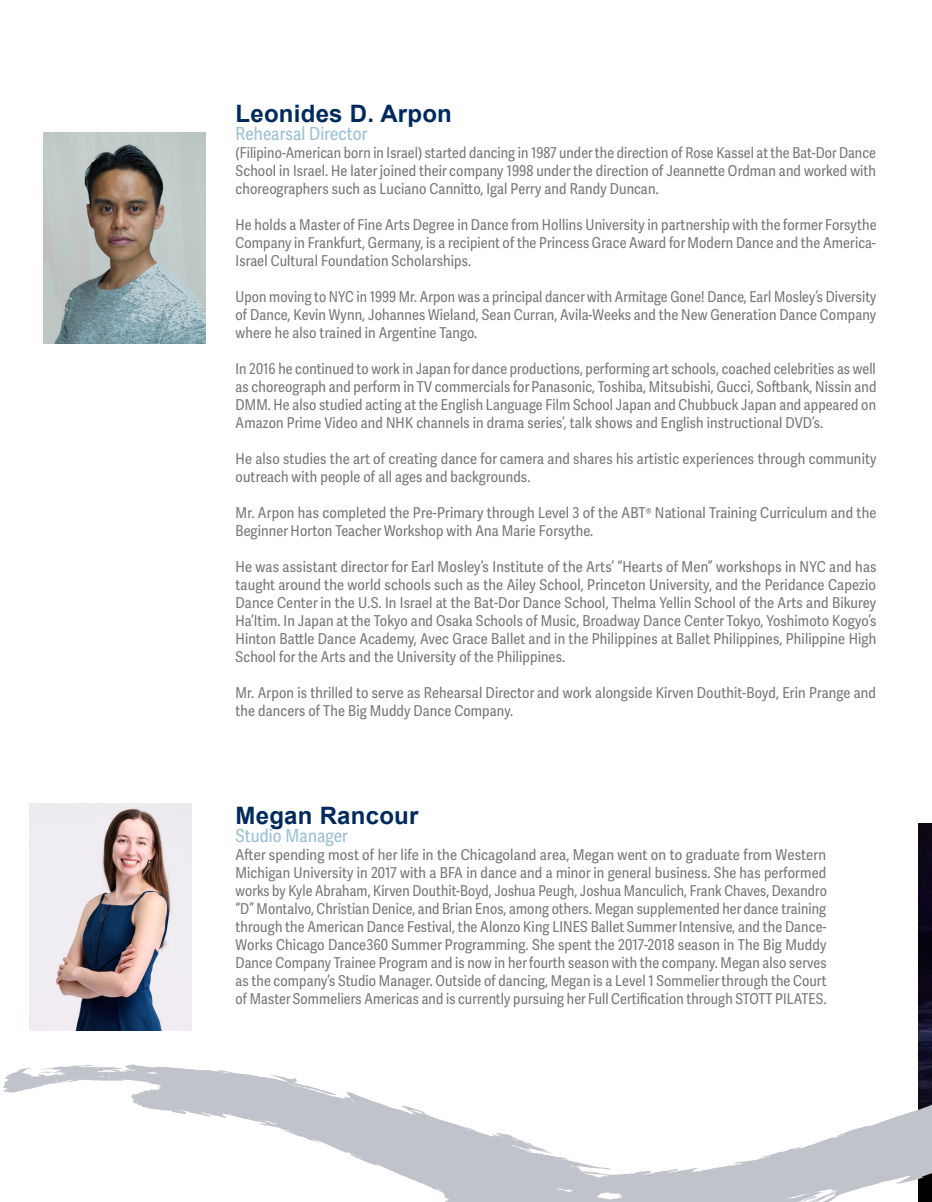
<style>
.page{position:relative;width:932px;height:1202px;background:#fff}
.page>*{position:absolute;margin:0;border:0;box-sizing:border-box;transform-origin:0 0}
.t1{font:700 24px "Arial";letter-spacing:.01em;color:#002a5d}
.t2{font:18px "Adelle Sans Cnd";letter-spacing:.01em;color:#9ac0d4}
.t3{font:15px/18px "Adelle Sans Cnd";letter-spacing:.01em;color:#76787b;text-align:justify}
</style>
<div class="page">
<img style="left:918px;top:824px;width:14px;height:233px">
<svg style="left:3px;top:1064px;width:440px;height:129px"></svg>
<svg style="left:443px;top:1057px;width:489px;height:145px"></svg>
<img style="left:44px;top:133px;width:162px;height:210px">
<img style="left:29px;top:803px;width:162px;height:227px">
<p class="t1" style="left:235px;top:97px;width:218px">Leonides D. Arpon</p>
<p class="t2" style="left:235px;top:123px;width:133px">Rehearsal Director</p>
<p class="t3" style="left:235px;top:144px;width:642px">(Filipino-American born in Israel) started dancing in 1987 under the direction of Rose Kassel at the Bat-Dor Dance School in Israel. He later joined their company 1998 under the direction of Jeannette Ordman and worked with choreographers such as Luciano Cannitto, Igal Perry and Randy Duncan.</p>
<p class="t3" style="left:235px;top:216px;width:642px">He holds a Master of Fine Arts Degree in Dance from Hollins University in partnership with the former Forsythe Company in Frankfurt, Germany, is a recipient of the Princess Grace Award for Modern Dance and the America-Israel Cultural Foundation Scholarships.</p>
<p class="t3" style="left:235px;top:288px;width:642px">Upon moving to NYC in 1999 Mr. Arpon was a principal dancer with Armitage Gone! Dance, Earl Mosley’s Diversity of Dance, Kevin Wynn, Johannes Wieland, Sean Curran, Avila-Weeks and the New Generation Dance Company where he also trained in Argentine Tango.</p>
<p class="t3" style="left:235px;top:360px;width:642px">In 2016 he continued to work in Japan for dance productions, performing art schools, coached celebrities as well as choreograph and perform in TV commercials for Panasonic, Toshiba, Mitsubishi, Gucci, Softbank, Nissin and DMM. He also studied acting at the English Language Film School Japan and Chubbuck Japan and appeared on Amazon Prime Video and NHK channels in drama series’, talk shows and English instructional DVD’s.</p>
<p class="t3" style="left:235px;top:450px;width:642px">He also studies the art of creating dance for camera and shares his artistic experiences through community outreach with people of all ages and backgrounds.</p>
<p class="t3" style="left:235px;top:504px;width:642px">Mr. Arpon has completed the Pre-Primary through Level 3 of the ABT® National Training Curriculum and the<br>Beginner Horton Teacher Workshop with Ana Marie Forsythe.</p>
<p class="t3" style="left:235px;top:558px;width:642px">He was assistant director for Earl Mosley’s Institute of the Arts’ “Hearts of Men” workshops in NYC and has taught around the world schools such as the Ailey School, Princeton University, and the Peridance Capezio Dance Center in the U.S. In Israel at the Bat-Dor Dance School, Thelma Yellin School of the Arts and Bikurey Ha’Itim. In Japan at the Tokyo and Osaka Schools of Music, Broadway Dance Center Tokyo, Yoshimoto Kogyo’s Hinton Battle Dance Academy, Avec Grace Ballet and in the Philippines at Ballet Philippines, Philippine High School for the Arts and the University of the Philippines.</p>
<p class="t3" style="left:235px;top:684px;width:641px">Mr. Arpon is thrilled to serve as Rehearsal Director and work alongside Kirven Douthit-Boyd, Erin Prange and the dancers of The Big Muddy Dance Company.</p>
<p class="t1" style="left:235px;top:799px;width:184px">Megan Rancour</p>
<p class="t2" style="left:235px;top:825px;width:114px">Studio Manager</p>
<p class="t3" style="left:235px;top:846px;width:592px">After spending most of her life in the Chicagoland area, Megan went on to graduate from Western Michigan University in 2017 with a BFA in dance and a minor in general business. She has performed works by Kyle Abraham, Kirven Douthit-Boyd, Joshua Peugh, Joshua Manculich, Frank Chaves, Dexandro “D” Montalvo, Christian Denice, and Brian Enos, among others. Megan supplemented her dance training through the American Dance Festival, the Alonzo King LINES Ballet Summer Intensive, and the Dance-Works Chicago Dance360 Summer Programming. She spent the 2017-2018 season in The Big Muddy Dance Company Trainee Program and is now in her fourth season with the company. Megan also serves as the company’s Studio Manager. Outside of dancing, Megan is a Level 1 Sommelier through the Court of Master Sommeliers Americas and is currently pursuing her Full Certification through STOTT PILATES.</p>
</div>
